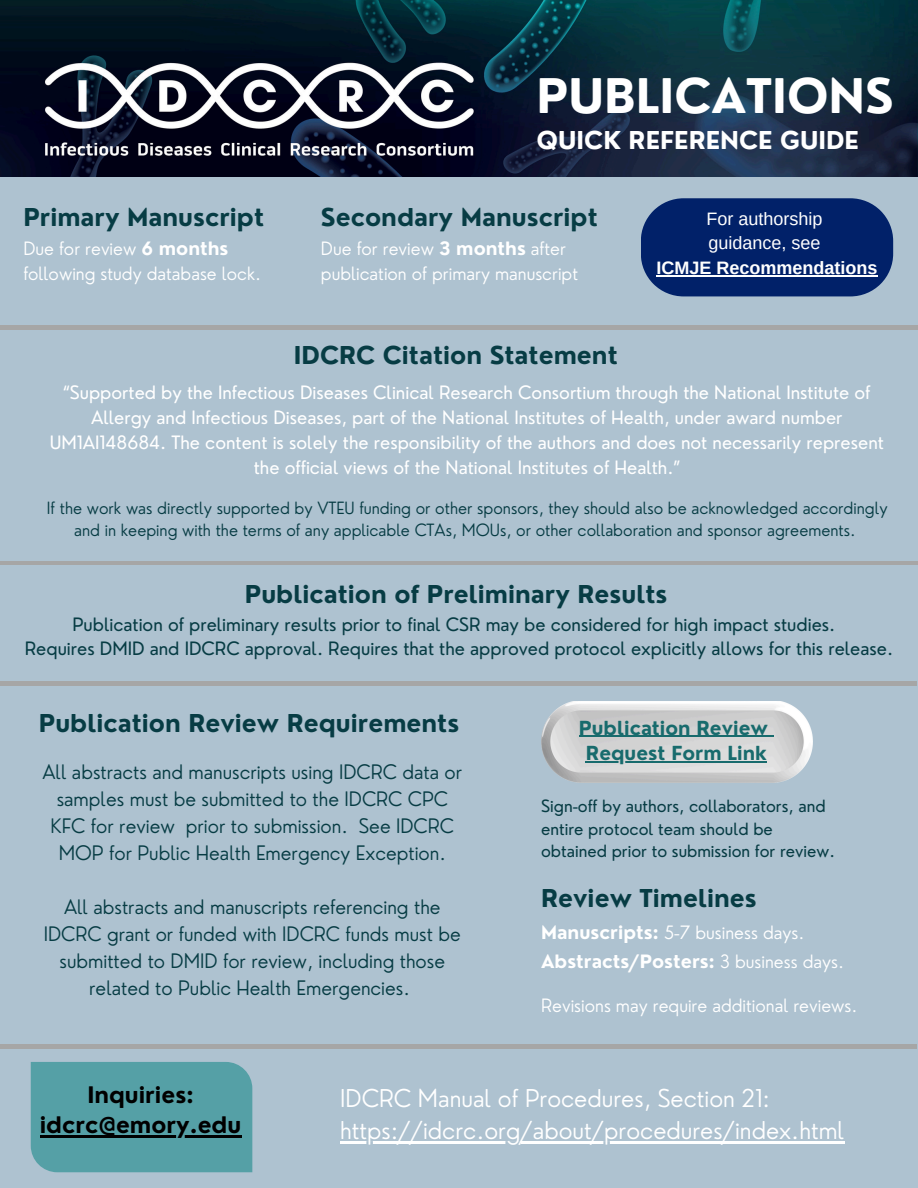
<style>
.page{position:relative;width:918px;height:1188px;background:#aec2d0}
.page>*{position:absolute;margin:0;border:0;box-sizing:border-box;transform-origin:0 0}
.t1{font:700 46.5px "Nourd";color:#fff}
.t2{font:700 24px "Nourd";color:#073c44}
.t3{font:300 24px "Nourd";color:#fff}
.t4{font:700 24px "Nourd";color:#fff}
.t5{font:700 22.2px "Nourd";color:#000}
.t6{font:300 19.5px/27px "Nourd";color:#073c44;text-align:center}
.t7{font:700 18.9px "Nourd";color:#186b6d}
.t8{font:18px/24.8px "Nourd";color:#fff;text-align:center}
.t9{font:18px/24.8px "Nourd";color:#073c44;text-align:center}
.t10{font:300 18px/24.8px "Nourd";color:#fff}
.t11{font:18px/24.8px "Arimo";color:#fff;text-align:center}
.t12{font:700 18px "Nourd";color:#fff}
.t13{font:300 16.5px/22.5px "Nourd";color:#073c44;text-align:center}
.t14{font:16.5px/22.5px "Nourd";color:#073c44}
.s1{font-weight:700}
.s2{font-weight:300}
</style>
<div class="page">
<img style="left:0;top:0;width:918px;height:177px">
<hr style="left:0;top:325px;width:918px;height:4px;background:#a6a6a6">
<hr style="left:0;top:1044px;width:917px;height:4px;background:#a6a6a6">
<img style="left:541px;top:701px;width:271px;height:81px">
<hr style="left:579px;top:736px;width:189px;height:1px;background:#186b6d">
<hr style="left:586px;top:762px;width:181px;height:1px;background:#186b6d">
<div style="left:31px;top:1062px;width:221px;height:110px;background:#55a0a6"></div>
<hr style="left:40px;top:1135px;width:201px;height:2px;background:#000">
<hr style="left:0;top:561px;width:918px;height:4px;background:#a6a6a6">
<hr style="left:0;top:681px;width:917px;height:4px;background:#a6a6a6">
<hr style="left:340px;top:1142px;width:504px;height:2px;background:#fff">
<svg style="left:641px;top:198px;width:252px;height:98px;background:#0e2d71"></svg>
<hr style="left:656px;top:275px;width:222px;height:1px;background:#fff">
<h6 class="t1" style="left:537px;top:66px;width:359px">PUBLICATIONS</h6>
<h6 class="t2" style="left:23px;top:202px;width:242px">Primary Manuscript</h6>
<h3 class="t10" style="left:23px;top:236px;width:239px">Due for review <span class="s1">6 months </span>following study database lock.</h3>
<h6 class="t4" style="left:537px;top:125px;width:324px">QUICK REFERENCE GUIDE</h6>
<h2 class="t2" style="left:321px;top:202px;width:278px">Secondary Manuscript</h2>
<p class="t10" style="left:321px;top:236px;width:259px">Due for review <span class="s1">3 months</span> after publication of primary manuscript</p>
<h6 class="t11" style="left:656px;top:206px;width:222px">For authorship<br>guidance, see<br><span class="s1">ICMJE Recommendations</span></h6>
<p class="t2" style="left:294px;top:340px;width:325px">IDCRC Citation Statement</p>
<h5 class="t8" style="left:50px;top:380px;width:836px">“Supported by the Infectious Diseases Clinical Research Consortium through the National Institute of Allergy and Infectious Diseases, part of the National Institutes of Health, under award number UM1AI148684. The content is solely the responsibility of the authors and does not necessarily represent the official views of the National Institutes of Health.”</h5>
<p class="t13" style="left:47px;top:496px;width:842px">If the work was directly supported by VTEU funding or other sponsors, they should also be acknowledged accordingly and in keeping with the terms of any applicable CTAs, MOUs, or other collaboration and sponsor agreements.</p>
<h3 class="t2" style="left:245px;top:579px;width:424px">Publication of Preliminary Results</h3>
<h6 class="t9" style="left:25px;top:611px;width:870px">Publication of preliminary results prior to final CSR may be considered for high impact studies.<br>Requires DMID and IDCRC approval. Requires that the approved protocol explicitly allows for this release.</h6>
<h4 class="t2" style="left:39px;top:708px;width:422px">Publication Review Requirements</h4>
<h6 class="t6" style="left:42px;top:758px;width:421px">All abstracts and manuscripts using IDCRC data or samples must be submitted to the IDCRC CPC KFC for review prior to submission. See IDCRC MOP for Public Health Emergency Exception.</h6>
<h3 class="t6" style="left:44px;top:893px;width:419px">All abstracts and manuscripts referencing the IDCRC grant or funded with IDCRC funds must be submitted to DMID for review, including those related to Public Health Emergencies.</h3>
<h2 class="t7" style="left:579px;top:716px;width:191px">Publication Review</h2>
<h3 class="t7" style="left:586px;top:742px;width:182px">Request Form Link</h3>
<h3 class="t14" style="left:541px;top:795px;width:295px">Sign-off by authors, collaborators, and entire protocol team should be obtained prior to submission for review.</h3>
<h6 class="t2" style="left:541px;top:883px;width:217px">Review Timelines</h6>
<p class="t10" style="left:541px;top:920px;width:265px"><span class="s1">Manuscripts:</span> 5-7 business days.</p>
<h6 class="t12" style="left:541px;top:950px;width:305px">Abstracts/Posters: <span class="s2">3 business days.</span></h6>
<h6 class="t10" style="left:541px;top:993px;width:318px">Revisions may require additional reviews.</h6>
<h6 class="t5" style="left:87px;top:1081px;width:108px">Inquiries:</h6>
<h3 class="t5" style="left:40px;top:1111px;width:203px">idcrc@emory.edu</h3>
<p class="t3" style="left:340px;top:1083px;width:431px">IDCRC Manual of Procedures, Section 21:</p>
<h3 class="t3" style="left:340px;top:1115px;width:506px">https://idcrc.org/about/procedures/index.html</h3>
</div>
